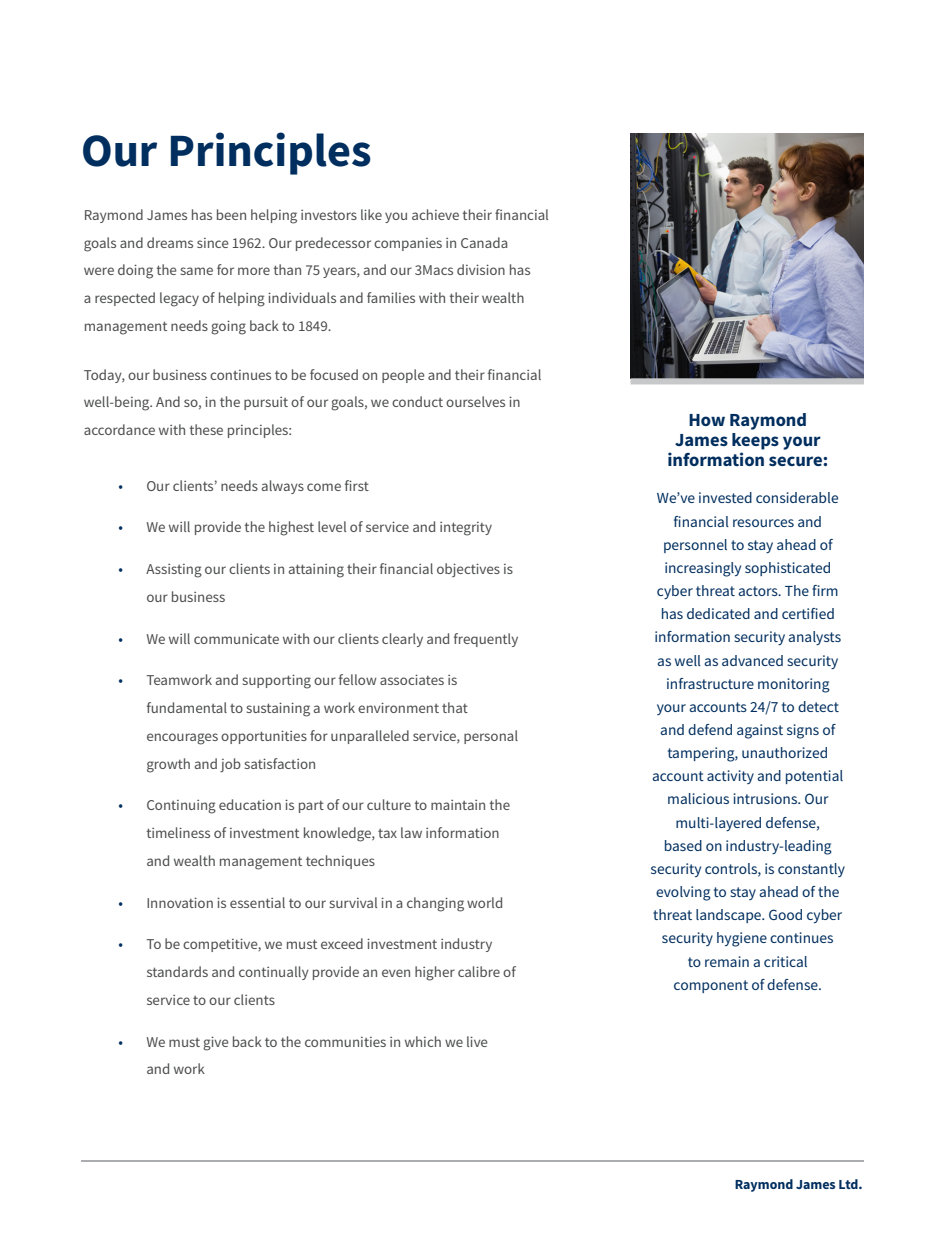
<style>
.page{position:relative;width:945px;height:1242px;background:#fff}
.page>*{position:absolute;margin:0;border:0;box-sizing:border-box;transform-origin:0 0}
.capTabs{font:700 46.35px "Source Sans Pro";color:#002e5e}
.t1{font:700 18.6px/20.1px "Source Sans Pro";color:#002e5e;text-align:center}
.t2{font:15.45px/23.1px "Source Sans Pro";color:#002e5e;text-align:center}
.t3{font:15px/27.8px "Source Sans Pro";color:#4b4c4d}
.t4{font:700 13.95px "Source Sans Pro";color:#002e5e}
.s1{color:#002e5e}
</style>
<div class="page">
<hr style="left:81px;top:1160px;width:783px;height:2px;background:#939598">
<img style="left:631px;top:133px;width:233px;height:245px">
<div style="left:631px;top:378px;width:233px;height:6px;background:#c7c8ca"></div>
<p class="capTabs" style="left:81px;top:119px;width:292px">Our Principles</p>
<p class="t3" style="left:84px;top:201px;width:467px">Raymond James has been helping investors like you achieve their financial goals and dreams since 1962. Our predecessor companies in Canada<br>were doing the same for more than 75 years, and our 3Macs division has<br>a respected legacy of helping individuals and families with their wealth management needs going back to 1849.</p>
<p class="t3" style="left:84px;top:361px;width:459px">Today, our business continues to be focused on people and their financial well-being. And so, in the pursuit of our goals, we conduct ourselves in accordance with these principles:</p>
<p class="t3" style="left:119px;top:472px;width:252px"><span class="s1">•</span> Our clients’ needs always come first</p>
<p class="t3" style="left:119px;top:514px;width:375px"><span class="s1">•</span> We will provide the highest level of service and integrity</p>
<p class="t3" style="left:146px;top:555px;width:368px;text-indent:-28px"><span class="s1">•</span> Assisting our clients in attaining their financial objectives is our business</p>
<p class="t3" style="left:119px;top:625px;width:401px"><span class="s1">•</span> We will communicate with our clients clearly and frequently</p>
<p class="t3" style="left:146px;top:666px;width:373px;text-indent:-28px"><span class="s1">•</span> Teamwork and supporting our fellow associates is fundamental to sustaining a work environment that encourages opportunities for unparalleled service, personal growth and job satisfaction</p>
<p class="t3" style="left:146px;top:791px;width:365px;text-indent:-28px"><span class="s1">•</span> Continuing education is part of our culture to maintain the timeliness of investment knowledge, tax law information and wealth management techniques</p>
<p class="t3" style="left:119px;top:889px;width:386px"><span class="s1">•</span> Innovation is essential to our survival in a changing world</p>
<p class="t3" style="left:146px;top:930px;width:371px;text-indent:-28px"><span class="s1">•</span> To be competitive, we must exceed investment industry standards and continually provide an even higher calibre of service to our clients</p>
<p class="t3" style="left:146px;top:1028px;width:343px;text-indent:-28px"><span class="s1">•</span> We must give back to the communities in which we live and work</p>
<p class="t1" style="left:667px;top:410px;width:162px">How Raymond<br>James keeps your information secure:</p>
<p class="t2" style="left:651px;top:487px;width:196px">We’ve invested considerable financial resources and personnel to stay ahead of increasingly sophisticated cyber threat actors. The firm has dedicated and certified information security analysts as well as advanced security infrastructure monitoring your accounts 24/7 to detect and defend against signs of tampering, unauthorized account activity and potential malicious intrusions. Our multi-layered defense,<br>based on industry-leading security controls, is constantly evolving to stay ahead of the threat landscape. Good cyber security hygiene continues<br>to remain a critical component of defense.</p>
<p class="t4" style="left:735px;top:1175px;width:129px">Raymond James Ltd.</p>
</div>
